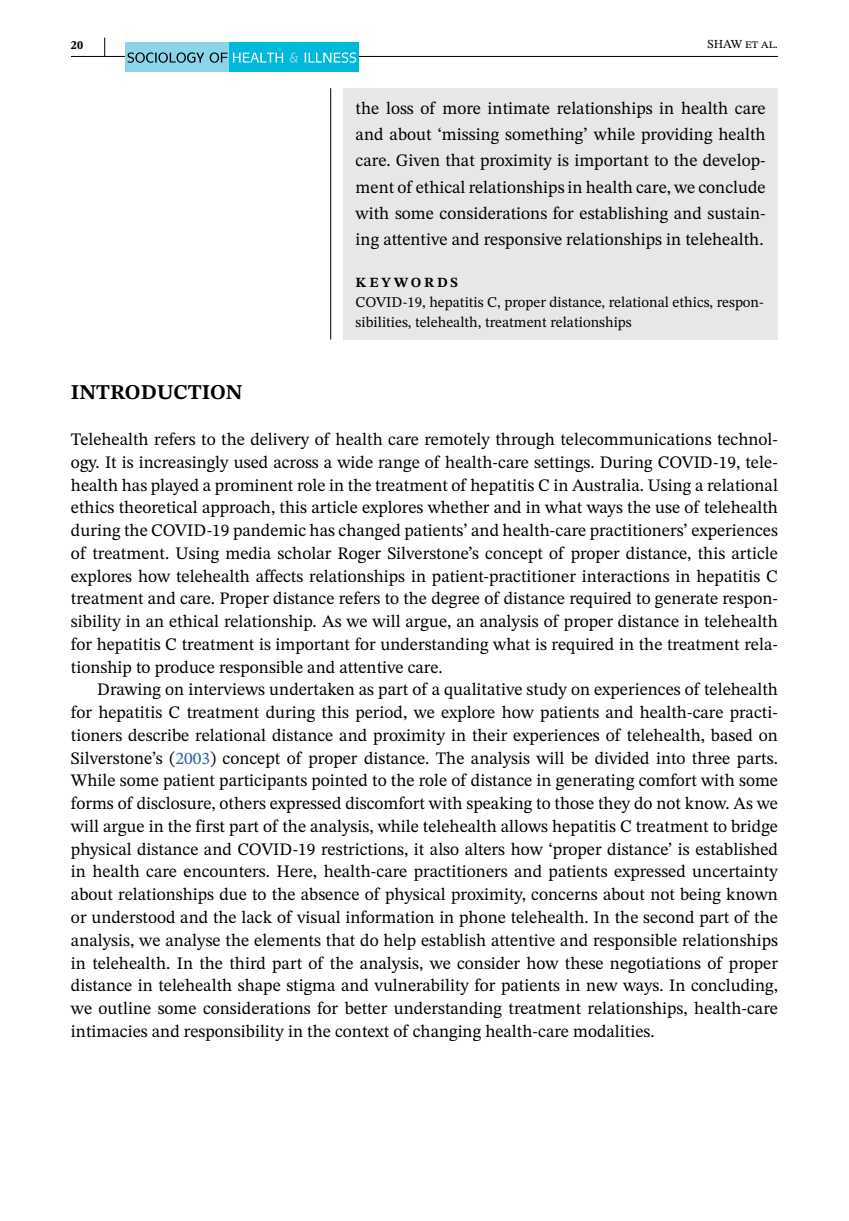
<style>
.page{position:relative;width:849px;height:1221px;background:#fff}
.page>*{position:absolute;margin:0;border:0;box-sizing:border-box;transform-origin:0 0}
.t1{font:700 21px "STIX Two Text";color:#000}
.t2{font:17.5px/22.8px "STIX Two Text";color:#000;text-align:justify}
.t3{font:14.88px/20.1px "STIX Two Text";color:#000}
.t4{font:700 14px "STIX Two Text";letter-spacing:.2em;color:#000}
.t5{font:12.25px "STIX Two Text";color:#000}
.t6{font:700 12.25px "STIX Two Text";color:#000}
.s1{color:#2564af}
</style>
<div class="page">
<hr style="left:71px;top:56px;width:706px;height:1px;background:#000">
<div style="left:125px;top:42px;width:104px;height:30px;background:#8bd5ea"></div>
<div style="left:229px;top:42px;width:130px;height:30px;background:#00b8da"></div>
<svg style="left:127px;top:52px;width:100px;height:11px"></svg>
<svg style="left:233px;top:53px;width:50px;height:10px"></svg>
<svg style="left:289px;top:52px;width:9px;height:11px"></svg>
<svg style="left:304px;top:52px;width:52px;height:11px"></svg>
<svg style="left:104px;top:38px;width:1px;height:18px"></svg>
<div style="left:343px;top:88px;width:434px;height:252px;background:#e6e7e8"></div>
<hr style="left:330px;top:88px;width:1px;height:252px;background:#000">
<p class="t6" style="left:71px;top:36px;width:14px">20</p>
<p class="t5" style="left:707px;top:35px;width:72px">SHAW et al.</p>
<p class="t2" style="left:355px;top:95px;width:411px;line-height:26.2px">the loss of more intimate relationships in health care and about ‘missing something’ while providing health care. Given that proximity is important to the develop&shy;ment of ethical relationships in health care, we conclude with some considerations for establishing and sustain&shy;ing attentive and responsive relationships in telehealth.</p>
<p class="t4" style="left:355px;top:272px;width:104px">KEYWORDS</p>
<p class="t3" style="left:355px;top:292px;width:409px">COVID-19, hepatitis C, proper distance, relational ethics, respon&shy;sibilities, telehealth, treatment relationships</p>
<p class="t1" style="left:71px;top:377px;width:173px">INTRODUCTION</p>
<p class="t2" style="left:71px;top:427px;width:708px">Telehealth refers to the delivery of health care remotely through telecommunications technol&shy;ogy. It is increasingly used across a wide range of health-care settings. During COVID-19, tele&shy;health has played a prominent role in the treatment of hepatitis C in Australia. Using a relational ethics theoretical approach, this article explores whether and in what ways the use of telehealth during the COVID-19 pandemic has changed patients’ and health-care practitioners’ experiences of treatment. Using media scholar Roger Silverstone’s concept of proper distance, this article explores how telehealth affects relationships in patient-practitioner interactions in hepatitis C treatment and care. Proper distance refers to the degree of distance required to generate respon&shy;sibility in an ethical relationship. As we will argue, an analysis of proper distance in telehealth for hepatitis C treatment is important for understanding what is required in the treatment rela&shy;tionship to produce responsible and attentive care.</p>
<p class="t2" style="left:71px;top:678px;width:708px;text-indent:26px">Drawing on interviews undertaken as part of a qualitative study on experiences of telehealth for hepatitis C treatment during this period, we explore how patients and health-care practi&shy;tioners describe relational distance and proximity in their experiences of telehealth, based on Silverstone’s (<span class="s1">2003</span>) concept of proper distance. The analysis will be divided into three parts.<br>While some patient participants pointed to the role of distance in generating comfort with some forms of disclosure, others expressed discomfort with speaking to those they do not know. As we will argue in the first part of the analysis, while telehealth allows hepatitis C treatment to bridge physical distance and COVID-19 restrictions, it also alters how ‘proper distance’ is established in health care encounters. Here, health-care practitioners and patients expressed uncertainty about relationships due to the absence of physical proximity, concerns about not being known or understood and the lack of visual information in phone telehealth. In the second part of the analysis, we analyse the elements that do help establish attentive and responsible relationships in telehealth. In the third part of the analysis, we consider how these negotiations of proper distance in telehealth shape stigma and vulnerability for patients in new ways. In concluding, we outline some considerations for better understanding treatment relationships, health-care intimacies and responsibility in the context of changing health-care modalities.</p>
</div>
